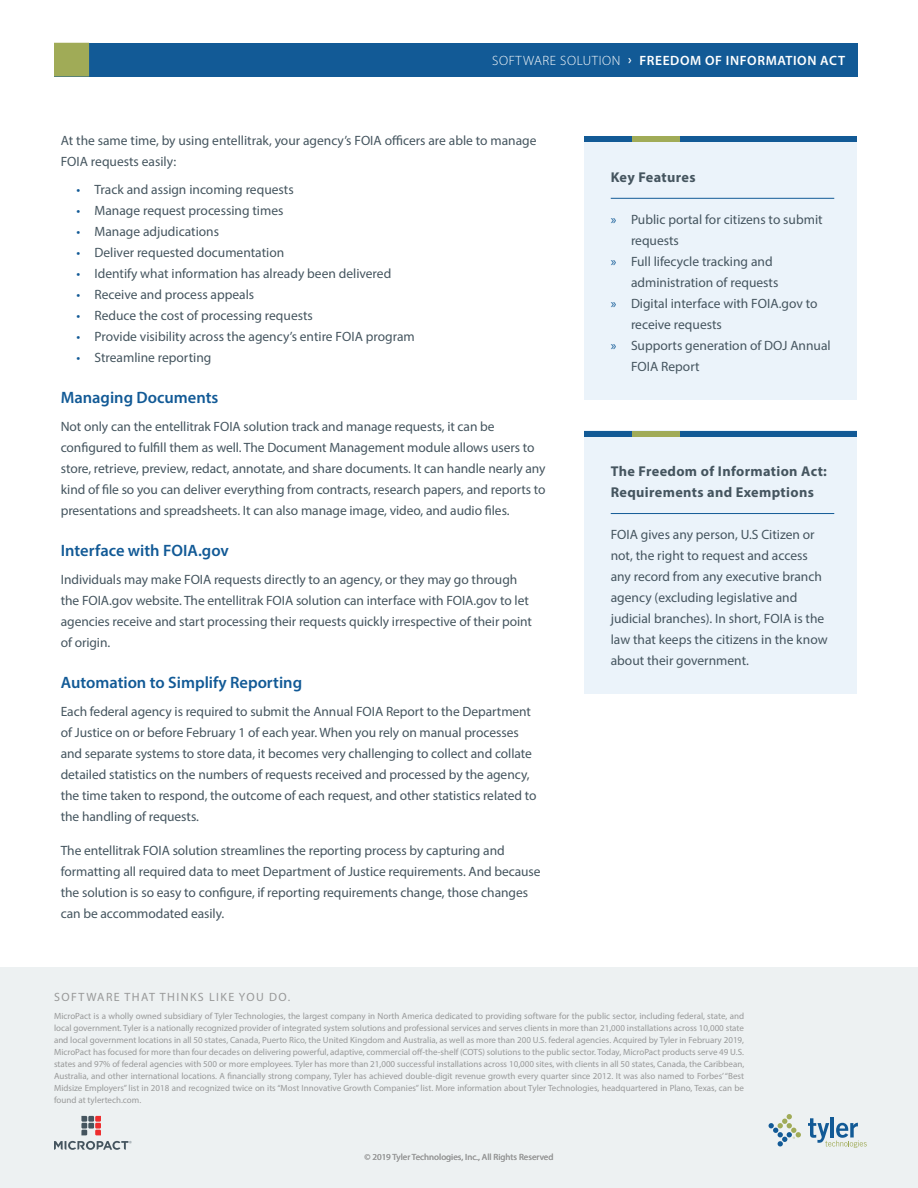
<style>
.page{position:relative;width:918px;height:1188px;background:#fff}
.page>*{position:absolute;margin:0;border:0;box-sizing:border-box;transform-origin:0 0}
.head_3{font:600 16.5px "Myriad Pro";color:#125a96}
.callout_header{font:700 14.25px/21px "Myriad Pro";letter-spacing:.025em;color:#45555f}
.body_text_last{font:13.5px/21px "Myriad Pro";letter-spacing:-.005em;color:#45555f}
.callout_body{font:13.5px/21px "Myriad Pro";color:#45555f}
.body_text{font:13.5px/21px "Myriad Pro";color:#45555f}
.t1{font:600 13.5px "Myriad Pro";letter-spacing:.045em;color:#fff}
.t2{font:12px "Myriad Pro";letter-spacing:.12em;color:#989999}
.t3{font:9px/12px "Myriad Pro";color:#989999;text-align:justify}
.s1{font-weight:300}
.s2{color:#125a96}
</style>
<div class="page">
<div style="left:54px;top:43px;width:803px;height:33px;background:#125a96"></div>
<svg style="left:54px;top:43px;width:35px;height:34px"></svg>
<div style="left:585px;top:431px;width:272px;height:263px;background:#ebf3fa"></div>
<div style="left:585px;top:431px;width:272px;height:6px;background:#125a96"></div>
<div style="left:632px;top:431px;width:47px;height:6px;background:#a0ab57"></div>
<hr style="left:611px;top:513px;width:223px;height:1px;background:#125a96">
<div style="left:585px;top:136px;width:272px;height:264px;background:#ebf3fa"></div>
<div style="left:585px;top:136px;width:272px;height:6px;background:#125a96"></div>
<div style="left:632px;top:136px;width:47px;height:6px;background:#a0ab57"></div>
<hr style="left:611px;top:198px;width:223px;height:1px;background:#125a96">
<div style="left:0;top:967px;width:918px;height:221px;background:#edf1f2"></div>
<svg style="left:769px;top:1114px;width:98px;height:34px"></svg>
<svg style="left:81px;top:1116px;width:20px;height:19px"></svg>
<svg style="left:54px;top:1141px;width:78px;height:9px"></svg>
<p class="t1" style="left:492px;top:52px;width:354px"><span class="s1">SOFTWARE SOLUTION</span> › FREEDOM OF INFORMATION ACT</p>
<p class="body_text" style="left:61px;top:130px;width:477px">At the same time, by using entellitrak, your agency’s FOIA officers are able to manage<br>FOIA requests easily:</p>
<p class="body_text_last" style="left:76px;top:179px;width:219px"><span class="s2">•</span> Track and assign incoming requests</p>
<p class="body_text_last" style="left:76px;top:200px;width:208px"><span class="s2">•</span> Manage request processing times</p>
<p class="body_text_last" style="left:76px;top:221px;width:144px"><span class="s2">•</span> Manage adjudications</p>
<p class="body_text_last" style="left:76px;top:242px;width:209px"><span class="s2">•</span> Deliver requested documentation</p>
<p class="body_text_last" style="left:76px;top:263px;width:316px"><span class="s2">•</span> Identify what information has already been delivered</p>
<p class="body_text_last" style="left:76px;top:284px;width:179px"><span class="s2">•</span> Receive and process appeals</p>
<p class="body_text_last" style="left:76px;top:305px;width:238px"><span class="s2">•</span> Reduce the cost of processing requests</p>
<p class="body_text_last" style="left:76px;top:326px;width:340px"><span class="s2">•</span> Provide visibility across the agency’s entire FOIA program</p>
<p class="body_text_last" style="left:76px;top:347px;width:136px"><span class="s2">•</span> Streamline reporting</p>
<p class="head_3" style="left:61px;top:387px;width:159px">Managing Documents</p>
<p class="body_text_last" style="left:61px;top:416px;width:486px">Not only can the entellitrak FOIA solution track and manage requests, it can be configured to fulfill them as well. The Document Management module allows users to store, retrieve, preview, redact, annotate, and share documents. It can handle nearly any kind of file so you can deliver everything from contracts, research papers, and reports to presentations and spreadsheets. It can also manage image, video, and audio files.</p>
<p class="head_3" style="left:61px;top:540px;width:170px">Interface with FOIA.gov</p>
<p class="body_text_last" style="left:61px;top:569px;width:473px">Individuals may make FOIA requests directly to an agency, or they may go through the FOIA.gov website. The entellitrak FOIA solution can interface with FOIA.gov to let agencies receive and start processing their requests quickly irrespective of their point of origin.</p>
<p class="head_3" style="left:61px;top:672px;width:243px">Automation to Simplify Reporting</p>
<p class="body_text_last" style="left:61px;top:701px;width:477px">Each federal agency is required to submit the Annual FOIA Report to the Department of Justice on or before February 1 of each year. When you rely on manual processes and separate systems to store data, it becomes very challenging to collect and collate detailed statistics on the numbers of requests received and processed by the agency, the time taken to respond, the outcome of each request, and other statistics related to the handling of requests.</p>
<p class="body_text_last" style="left:61px;top:840px;width:481px">The entellitrak FOIA solution streamlines the reporting process by capturing and formatting all required data to meet Department of Justice requirements. And because the solution is so easy to configure, if reporting requirements change, those changes can be accommodated easily.</p>
<p class="callout_header" style="left:611px;top:166px;width:86px">Key Features</p>
<p class="body_text_last" style="left:631px;top:208px;width:193px;text-indent:-20px"><span class="s2">»</span> Public portal for citizens to submit requests</p>
<p class="body_text_last" style="left:631px;top:250px;width:149px;text-indent:-20px"><span class="s2">»</span> Full lifecycle tracking and administration of requests</p>
<p class="body_text_last" style="left:631px;top:292px;width:188px;text-indent:-20px"><span class="s2">»</span> Digital interface with FOIA.gov to receive requests</p>
<p class="body_text_last" style="left:631px;top:334px;width:201px;text-indent:-20px"><span class="s2">»</span> Supports generation of DOJ Annual<br>FOIA Report</p>
<p class="callout_header" style="left:611px;top:460px;width:218px">The Freedom of Information Act:<br>Requirements and Exemptions</p>
<p class="callout_body" style="left:611px;top:524px;width:218px">FOIA gives any person, U.S Citizen or not, the right to request and access any record from any executive branch agency (excluding legislative and judicial branches). In short, FOIA is the law that keeps the citizens in the know about their government.</p>
<p class="t2" style="left:54px;top:989px;width:238px">SOFTWARE THAT THINKS LIKE YOU DO.</p>
<p class="t3" style="left:54px;top:1010px;width:692px">MicroPact is a wholly owned subsidiary of Tyler Technologies, the largest company in North America dedicated to providing software for the public sector, including federal, state, and local government. Tyler is a nationally recognized provider of integrated system solutions and professional services and serves clients in more than 21,000 installations across 10,000 state and local government locations in all 50 states, Canada, Puerto Rico, the United Kingdom and Australia, as well as more than 200 U.S. federal agencies. Acquired by Tyler in February 2019, MicroPact has focused for more than four decades on delivering powerful, adaptive, commercial off-the-shelf (COTS) solutions to the public sector. Today, MicroPact products serve 49 U.S. states and 97% of federal agencies with 500 or more employees. Tyler has more than 21,000 successful installations across 10,000 sites, with clients in all 50 states, Canada, the Caribbean, Australia, and other international locations. A financially strong company, Tyler has achieved double-digit revenue growth every quarter since 2012. It was also named to Forbes’ “Best Midsize Employers” list in 2018 and recognized twice on its “Most Innovative Growth Companies” list. More information about Tyler Technologies, headquartered in Plano, Texas, can be found at tylertech.com.</p>
<p class="t3" style="left:364px;top:1150px;width:191px">© 2019 Tyler Technologies, Inc., All Rights Reserved</p>
</div>
